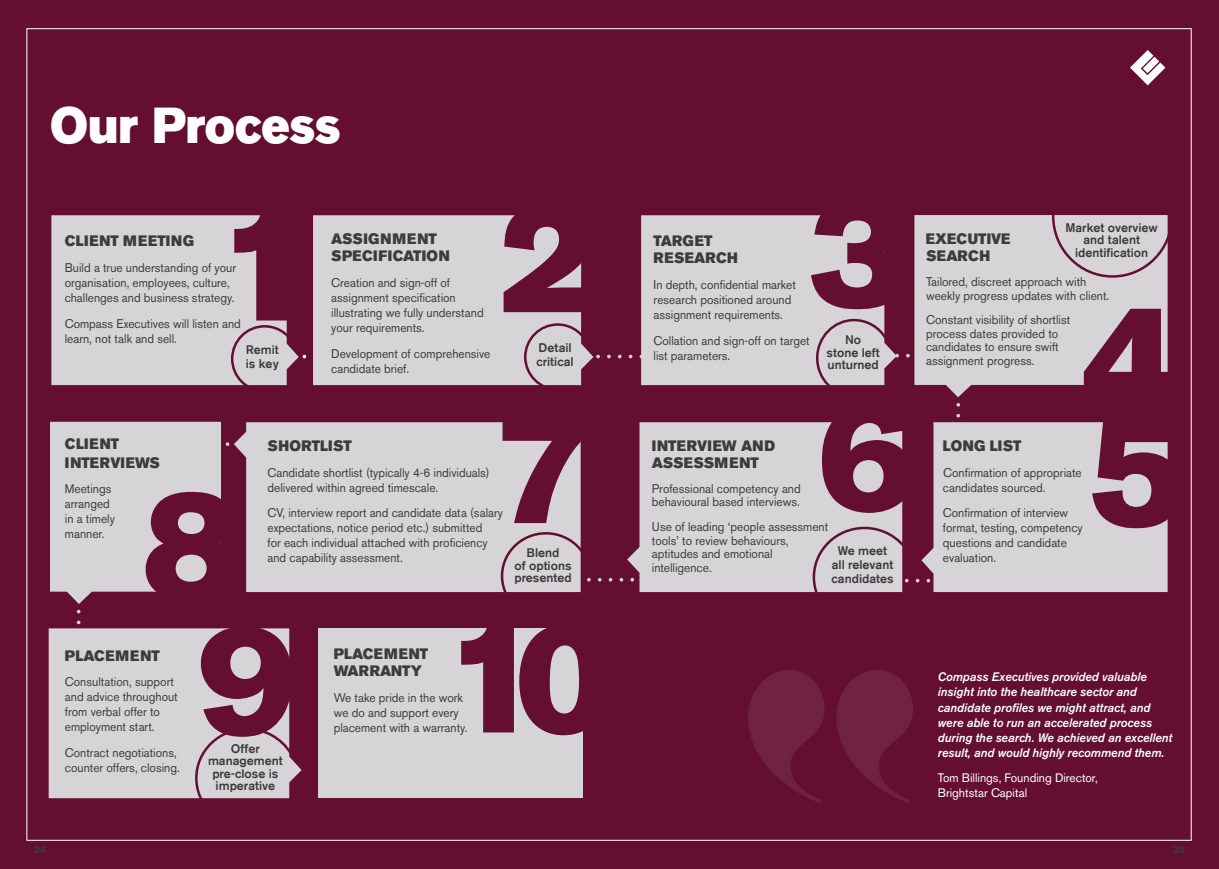
<style>
.page{position:relative;width:1219px;height:869px;background:#fff}
.page>*{position:absolute;margin:0;border:0;box-sizing:border-box;transform-origin:0 0}
.t1{font:154.12px "Akzidenz Grotesk BE Super";color:#640f31}
.t2{font:50px "Akzidenz Grotesk BE Super";color:#fff;scale:.94 1}
.t3{font:15px/18.8px "Akzidenz Grotesk BE Super";letter-spacing:.02em;color:#3c3c3b;scale:.95 1}
.t4{font:15px "Akzidenz Grotesk BE Super";color:#3c3c3b;scale:.95 1}
.t5{font:12.5px/15px "Akzidenz Grotesk BE";color:#3c3c3b;scale:.95 1}
.t6{font:500 12.5px/12.5px "Akzidenz Grotesk BE";color:#3c3c3b;text-align:center}
.t7{font:italic 500 12.25px/15px "Akzidenz Grotesk BE";color:#fff}
.t8{font:12.25px/15px "Akzidenz Grotesk BE";color:#fff}
.t9{font:700 10px "Akzidenz Grotesk BE";color:#3c3c3b}
</style>
<div class="page">
<div style="left:0;top:0;width:1219px;height:868px;background:#640f31"></div>
<div style="left:396px;top:215px;width:186px;height:170px;background:#d7d4d8"></div>
<div style="left:641px;top:215px;width:244px;height:170px;background:#d7d4d8"></div>
<div style="left:914px;top:215px;width:254px;height:102px;background:#d7d4d8"></div>
<div style="left:639px;top:422px;width:172px;height:169px;background:#d7d4d8"></div>
<div style="left:287px;top:422px;width:294px;height:169px;background:#d7d4d8"></div>
<svg style="left:50px;top:421px;width:237px;height:204px"></svg>
<svg style="left:51px;top:215px;width:345px;height:171px"></svg>
<svg style="left:523px;top:322px;width:195px;height:64px"></svg>
<svg style="left:1051px;top:215px;width:117px;height:64px"></svg>
<svg style="left:811px;top:317px;width:357px;height:275px"></svg>
<svg style="left:500px;top:530px;width:209px;height:62px"></svg>
<svg style="left:1130px;top:50px;width:35px;height:35px"></svg>
<div style="left:318px;top:628px;width:264px;height:169px;background:#d7d4d8"></div>
<div style="left:49px;top:628px;width:253px;height:169px;background:#d7d4d8"></div>
<img style="left:749px;top:670px;width:164px;height:132px">
<svg style="left:194px;top:726px;width:100px;height:73px"></svg>
<h2 class="t2" style="left:50px;top:105px;width:311px">Our Process</h2>
<h1 class="t1" style="left:810px;top:191px;width:98px">3</h1>
<h1 class="t1" style="left:218px;top:200px;width:380px">1 2</h1>
<p class="t6" style="left:539px;top:342px;width:35px">Detail</p>
<p class="t3" style="left:331px;top:231px;width:126px;line-height:17.5px">ASSIGNMENT<br>SPECIFICATION</p>
<p class="t5" style="left:331px;top:276px;width:162px">Creation and sign-off of assignment specification illustrating we fully understand your requirements.</p>
<p class="t5" style="left:331px;top:347px;width:169px">Development of comprehensive candidate brief.</p>
<p class="t3" style="left:654px;top:232px;width:63px">TARGET</p>
<p class="t3" style="left:65px;top:233px;width:137px">CLIENT MEETING</p>
<p class="t5" style="left:65px;top:261px;width:182px">Build a true understanding of your organisation, employees, culture, challenges and business strategy.</p>
<p class="t5" style="left:65px;top:317px;width:187px">Compass Executives will listen and learn, not talk and sell.</p>
<p class="t3" style="left:654px;top:250px;width:90px">RESEARCH</p>
<p class="t5" style="left:654px;top:278px;width:151px">In depth, confidential market research positioned around assignment requirements.</p>
<p class="t5" style="left:654px;top:334px;width:166px">Collation and sign-off on target list parameters.</p>
<p class="t6" style="left:845px;top:334px;width:18px">No</p>
<p class="t6" style="left:246px;top:343px;width:35px;line-height:13.8px;text-align:left">Remit is key</p>
<p class="t6" style="left:827px;top:347px;width:55px">stone left</p>
<p class="t6" style="left:536px;top:356px;width:39px">critical</p>
<p class="t6" style="left:827px;top:359px;width:53px">unturned</p>
<p class="t3" style="left:65px;top:435px;width:102px">CLIENT<br>INTERVIEWS</p>
<p class="t5" style="left:65px;top:482px;width:54px">Meetings arranged in a timely manner.</p>
<h1 class="t1" style="left:143px;top:483px;width:98px">8</h1>
<h1 class="t1" style="left:496px;top:407px;width:98px">7</h1>
<p class="t3" style="left:268px;top:437px;width:90px">SHORTLIST</p>
<p class="t5" style="left:268px;top:465px;width:235px">Candidate shortlist (typically 4-6 individuals) delivered within agreed timescale.</p>
<p class="t5" style="left:268px;top:506px;width:249px">CV, interview report and candidate data (salary expectations, notice period etc.) submitted<br>for each individual attached with proficiency and capability assessment.</p>
<p class="t6" style="left:526px;top:547px;width:35px">Blend</p>
<p class="t6" style="left:514px;top:559px;width:59px;text-align:left">of options presented</p>
<p class="t3" style="left:65px;top:647px;width:101px">PLACEMENT</p>
<p class="t5" style="left:65px;top:675px;width:120px">Consultation, support and advice throughout from verbal offer to employment start.</p>
<p class="t5" style="left:65px;top:746px;width:122px">Contract negotiations, counter offers, closing.</p>
<h1 class="t1" style="left:198px;top:618px;width:98px">9</h1>
<p class="t6" style="left:231px;top:742px;width:30px">Offer</p>
<p class="t6" style="left:208px;top:755px;width:76px">management pre-close is</p>
<p class="t6" style="left:216px;top:780px;width:61px">imperative</p>
<h1 class="t1" style="left:445px;top:616px;width:170px">10</h1>
<p class="t3" style="left:334px;top:645px;width:101px">PLACEMENT</p>
<p class="t4" style="left:334px;top:664px;width:95px">WARRANTY</p>
<p class="t5" style="left:334px;top:691px;width:142px">We take pride in the work we do and support every placement with a warranty.</p>
<h1 class="t1" style="left:819px;top:394px;width:98px">6</h1>
<p class="t3" style="left:652px;top:437px;width:131px">INTERVIEW AND</p>
<p class="t3" style="left:652px;top:455px;width:114px">ASSESSMENT</p>
<p class="t5" style="left:652px;top:482px;width:158px;line-height:13.8px">Professional competency and behavioural based interviews.</p>
<p class="t5" style="left:652px;top:520px;width:187px;line-height:13.8px">Use of leading ‘people assessment tools’ to review behaviours, aptitudes and emotional intelligence.</p>
<p class="t6" style="left:831px;top:544px;width:64px;line-height:13.8px">We meet all relevant candidates</p>
<p class="t6" style="left:1065px;top:222px;width:94px">Market overview and talent identification</p>
<p class="t3" style="left:926px;top:231px;width:91px">EXECUTIVE</p>
<p class="t3" style="left:926px;top:248px;width:69px">SEARCH</p>
<p class="t5" style="left:926px;top:276px;width:194px;line-height:13.8px">Tailored, discreet approach with weekly progress updates with client.</p>
<p class="t5" style="left:926px;top:314px;width:153px;line-height:13.8px">Constant visibility of shortlist process dates provided to candidates to ensure swift assignment progress.</p>
<h1 class="t1" style="left:1081px;top:299px;width:98px">4</h1>
<p class="t3" style="left:943px;top:437px;width:84px">LONG LIST</p>
<p class="t5" style="left:943px;top:465px;width:147px">Confirmation of appropriate</p>
<p class="t5" style="left:943px;top:475px;width:133px;line-height:25.6px">candidates sourced.<br>Confirmation of interview</p>
<p class="t5" style="left:943px;top:521px;width:149px">format, testing, competency questions and candidate evaluation.</p>
<h1 class="t1" style="left:1090px;top:409px;width:98px">5</h1>
<p class="t7" style="left:938px;top:670px;width:236px">Compass Executives provided valuable insight into the healthcare sector and candidate profiles we might attract, and were able to run an accelerated process during the search. We achieved an excellent result, and would highly recommend them.</p>
<p class="t8" style="left:938px;top:771px;width:162px">Tom Billings, Founding Director,<br>Brightstar Capital</p>
<p class="t9" style="left:34px;top:845px;width:13px">24</p>
<p class="t9" style="left:1173px;top:845px;width:13px">25</p>
</div>
